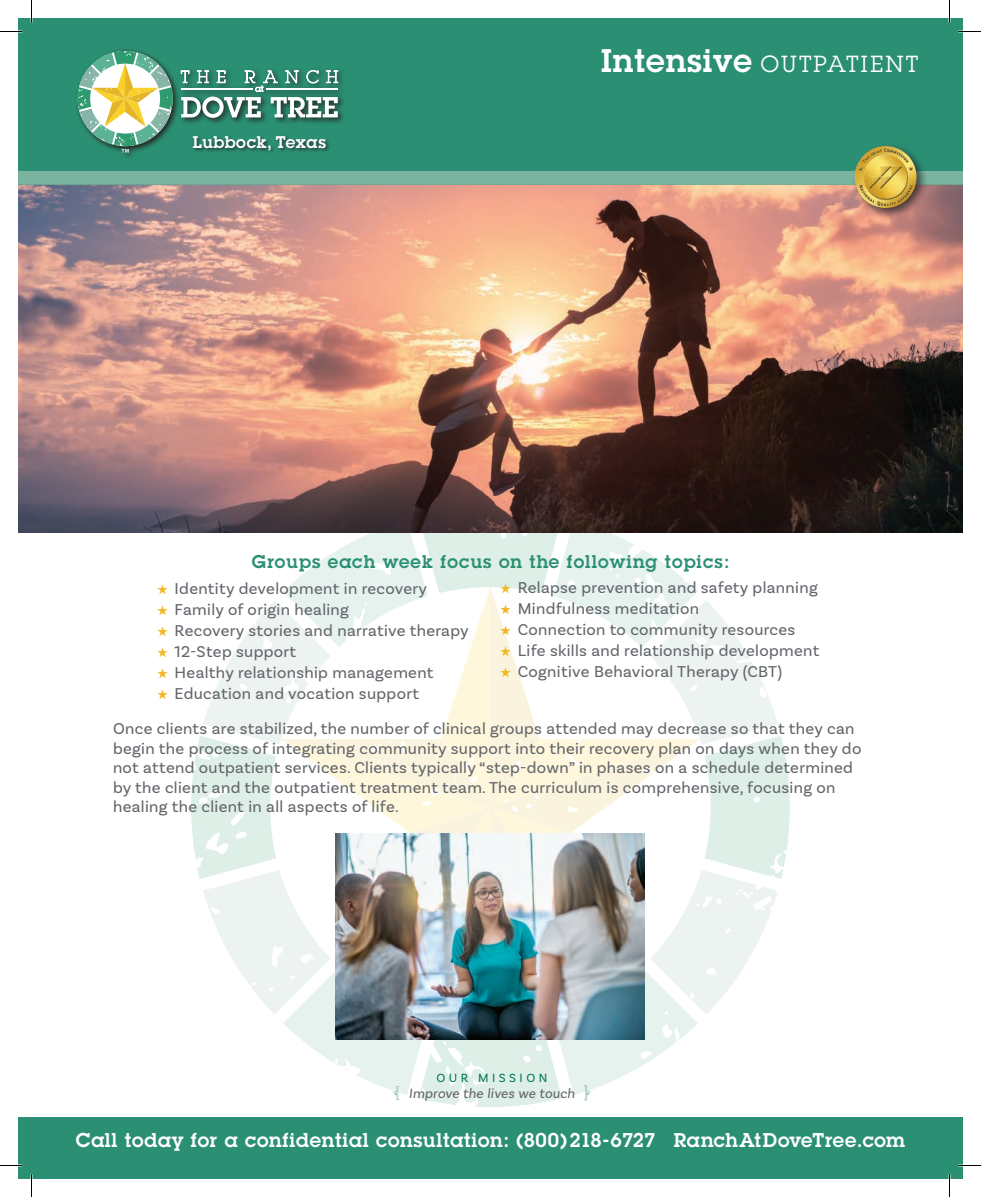
<style>
.page{position:relative;width:981px;height:1197px;background:#fff}
.page>*{position:absolute;margin:0;border:0;box-sizing:border-box;transform-origin:0 0}
.t1{font:22.8px "Lubalin Graph Std";letter-spacing:.09em;color:#fff}
.t2{font:600 19.5px "Lubalin Graph Std";letter-spacing:.04em;color:#fff}
.t3{font:600 18px "Lubalin Graph Std";letter-spacing:.06em;color:#2b9073}
.t4{font:16.5px/19.5px "Basic Sans";letter-spacing:.02em;color:#62656a}
.t5{font:600 16.5px "Lubalin Graph Std";letter-spacing:.03em;color:#fff}
.t6{font:italic 14.1px "Basic Sans Alt";letter-spacing:.015em;color:#62656a}
.t7{font:12.45px "Basic Sans Alt";letter-spacing:.28em;color:#007757}
.s1{font-weight:600;font-size:31.95px}
.s2{color:#f2b723}
</style>
<div class="page">
<img style="left:18px;top:184px;width:945px;height:349px">
<div style="left:18px;top:1118px;width:945px;height:61px;background:#2b9073"></div>
<div style="left:18px;top:170px;width:945px;height:14px;background:#7ab4a1"></div>
<div style="left:18px;top:18px;width:945px;height:152px;background:#2b9073"></div>
<svg style="left:76px;top:49px;width:268px;height:109px"></svg>
<svg style="left:77px;top:51px;width:96px;height:102px"></svg>
<svg style="left:180px;top:69px;width:158px;height:49px"></svg>
<div style="left:192px;top:134px;width:139px;height:22px;background:#231f20;opacity:.82"></div>
<div style="left:850px;top:142px;width:79px;height:78px;background:#231f20;opacity:.75"></div>
<img style="left:854px;top:146px;width:63px;height:62px">
<svg style="left:0;top:31px;width:22px;height:1px"></svg>
<svg style="left:958px;top:31px;width:23px;height:1px"></svg>
<svg style="left:0;top:1165px;width:22px;height:1px"></svg>
<svg style="left:958px;top:1165px;width:23px;height:1px"></svg>
<svg style="left:31px;top:0;width:1px;height:22px"></svg>
<svg style="left:31px;top:1174px;width:1px;height:23px"></svg>
<svg style="left:949px;top:0;width:1px;height:22px"></svg>
<svg style="left:949px;top:1174px;width:1px;height:23px"></svg>
<svg style="left:191px;top:508px;width:599px;height:599px"></svg>
<p class="t5" style="left:193px;top:132px;width:135px">Lubbock, Texas</p>
<h1 class="t1" style="left:601px;top:49px;width:318px"><span class="s1">Intensive</span> OUTPATIENT</h1>
<p class="t3" style="left:252px;top:550px;width:479px">Groups each week focus on the following topics:</p>
<p class="t4" style="left:157px;top:579px;width:272px"><span class="s2">★</span> Identity development in recovery</p>
<p class="t4" style="left:157px;top:600px;width:193px"><span class="s2">★</span> Family of origin healing</p>
<p class="t4" style="left:157px;top:621px;width:313px"><span class="s2">★</span> Recovery stories and narrative therapy</p>
<p class="t4" style="left:157px;top:642px;width:141px"><span class="s2">★</span> 12-Step support</p>
<p class="t4" style="left:157px;top:663px;width:278px"><span class="s2">★</span> Healthy relationship management</p>
<p class="t4" style="left:157px;top:684px;width:263px"><span class="s2">★</span> Education and vocation support</p>
<p class="t4" style="left:500px;top:578px;width:319px"><span class="s2">★</span> Relapse prevention and safety planning</p>
<p class="t4" style="left:500px;top:599px;width:200px"><span class="s2">★</span> Mindfulness meditation</p>
<p class="t4" style="left:500px;top:620px;width:297px"><span class="s2">★</span> Connection to community resources</p>
<p class="t4" style="left:500px;top:641px;width:321px"><span class="s2">★</span> Life skills and relationship development</p>
<p class="t4" style="left:500px;top:662px;width:284px"><span class="s2">★</span> Cognitive Behavioral Therapy (CBT)</p>
<p class="t4" style="left:113px;top:719px;width:750px">Once clients are stabilized, the number of clinical groups attended may decrease so that they can begin the process of integrating community support into their recovery plan on days when they do not attend outpatient services. Clients typically “step-down” in phases on a schedule determined by the client and the outpatient treatment team. The curriculum is comprehensive, focusing on healing the client in all aspects of life.</p>
<p class="t7" style="left:436px;top:1071px;width:112px">OUR MISSION</p>
<p class="t6" style="left:409px;top:1085px;width:168px">Improve the lives we touch</p>
<p class="t2" style="left:76px;top:1128px;width:831px">Call today for a confidential consultation: (800)218-6727 RanchAtDoveTree.com</p>
</div>
